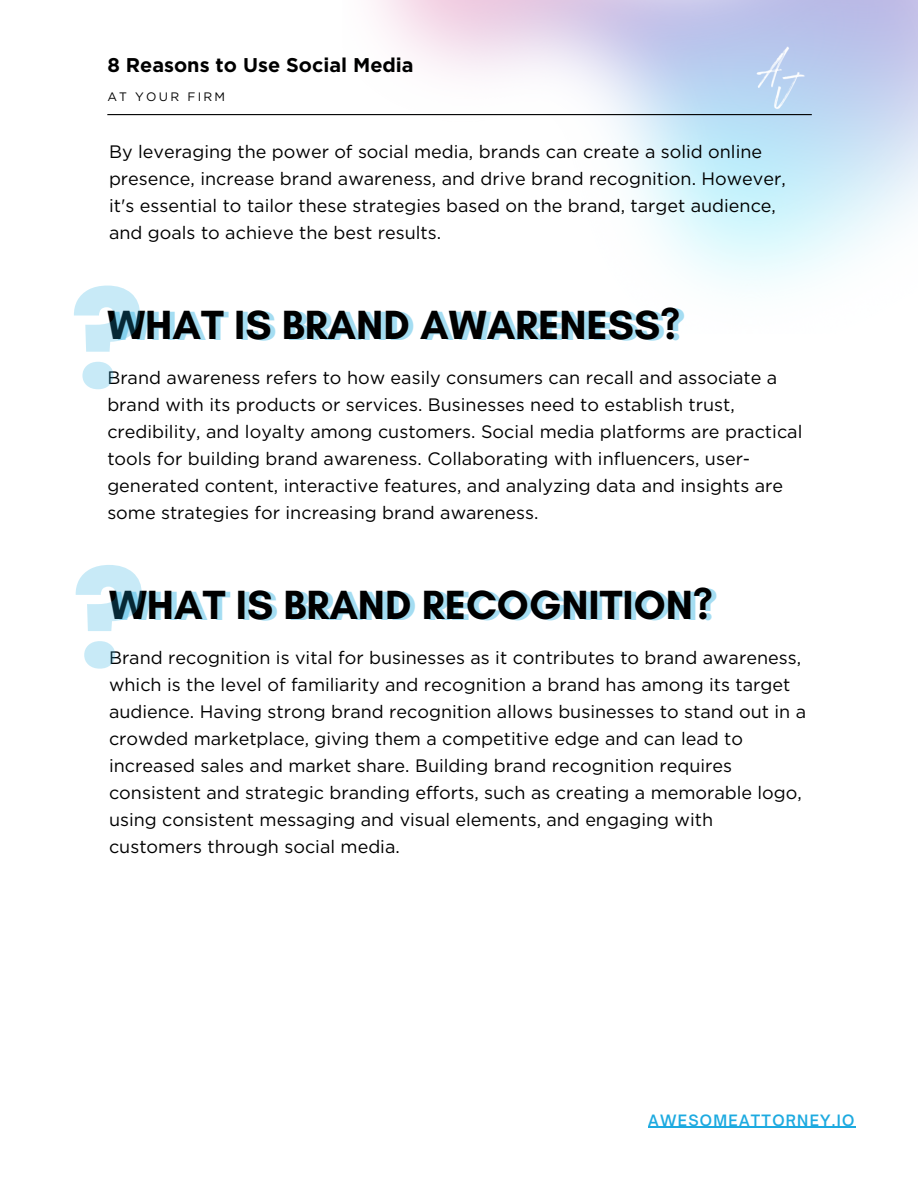
<style>
.page{position:relative;width:918px;height:1188px;background:#fff}
.page>*{position:absolute;margin:0;border:0;box-sizing:border-box;transform-origin:0 0}
.t1{font:800 135.6px/279.3px "Poppins";color:#1daae0}
.t2{font:700 41.55px "Glacial Indifference";letter-spacing:-.15em;color:#000}
.t3{font:700 41.55px "Glacial Indifference";letter-spacing:-.39em;color:#000}
.t4{font:700 19.8px "Gotham";color:#000}
.t5{font:18px/27px "Gotham";color:#000}
.t6{font:600 15px "Open Sauce One";letter-spacing:.085em;color:#1daae0}
.t7{font:12.3px "Gotham";letter-spacing:.185em;color:#000}
.s1{color:rgb(29 170 224/.4)}
</style>
<div class="page">
<hr style="left:107px;top:114px;width:705px;height:1px;background:#000">
<hr style="left:648px;top:1127px;width:208px;height:1px;background:#1daae0">
<img style="left:751px;top:41px;width:59px;height:73px">
<p class="t4" style="left:107px;top:53px;width:308px">8 Reasons to Use Social Media</p>
<p class="t7" style="left:107px;top:89px;width:119px">AT YOUR FIRM</p>
<p class="t5" style="left:109px;top:138px;width:678px">By leveraging the power of social media, brands can create a solid online presence, increase brand awareness, and drive brand recognition. However, it's essential to tailor these strategies based on the brand, target audience, and goals to achieve the best results.</p>
<h1 class="t1" style="left:71px;top:201px;width:76px">? ?</h1>
<p class="t3" style="left:107px;top:299px;width:580px">W<span class="s1">W</span>H<span class="s1">H</span>A<span class="s1">A</span>T<span class="s1">T</span> I<span class="s1">I</span>S<span class="s1">S</span> B<span class="s1">B</span>R<span class="s1">R</span>A<span class="s1">A</span>N<span class="s1">N</span>D<span class="s1">D</span> A<span class="s1">A</span>W<span class="s1">W</span>A<span class="s1">A</span>R<span class="s1">R</span>E<span class="s1">E</span>N<span class="s1">N</span>E<span class="s1">E</span>S<span class="s1">S</span>S<span class="s1">S</span>?<span class="s1">?</span></p>
<p class="t5" style="left:107px;top:364px;width:697px">Brand awareness refers to how easily consumers can recall and associate a brand with its products or services. Businesses need to establish trust, credibility, and loyalty among customers. Social media platforms are practical tools for building brand awareness. Collaborating with influencers, user&shy;generated content, interactive features, and analyzing data and insights are some strategies for increasing brand awareness.</p>
<p class="t2" style="left:109px;top:580px;width:611px">W<span class="s1">W</span>H<span class="s1">H</span>A<span class="s1">A</span>T<span class="s1">T</span> I<span class="s1">I</span>S<span class="s1">S</span> B<span class="s1">B</span>R<span class="s1">R</span>A<span class="s1">A</span>N<span class="s1">N</span>D<span class="s1">D</span> R<span class="s1">R</span>E<span class="s1">E</span>C<span class="s1">C</span>O<span class="s1">O</span>G<span class="s1">G</span>N<span class="s1">N</span>I<span class="s1">I</span>T<span class="s1">T</span>I<span class="s1">I</span>O<span class="s1">O</span>N<span class="s1">N</span>?<span class="s1">?</span></p>
<p class="t5" style="left:109px;top:644px;width:699px">Brand recognition is vital for businesses as it contributes to brand awareness, which is the level of familiarity and recognition a brand has among its target audience. Having strong brand recognition allows businesses to stand out in a crowded marketplace, giving them a competitive edge and can lead to increased sales and market share. Building brand recognition requires consistent and strategic branding efforts, such as creating a memorable logo, using consistent messaging and visual elements, and engaging with customers through social media.</p>
<p class="t6" style="left:648px;top:1111px;width:208px">AWESOMEATTORNEY.IO</p>
</div>
